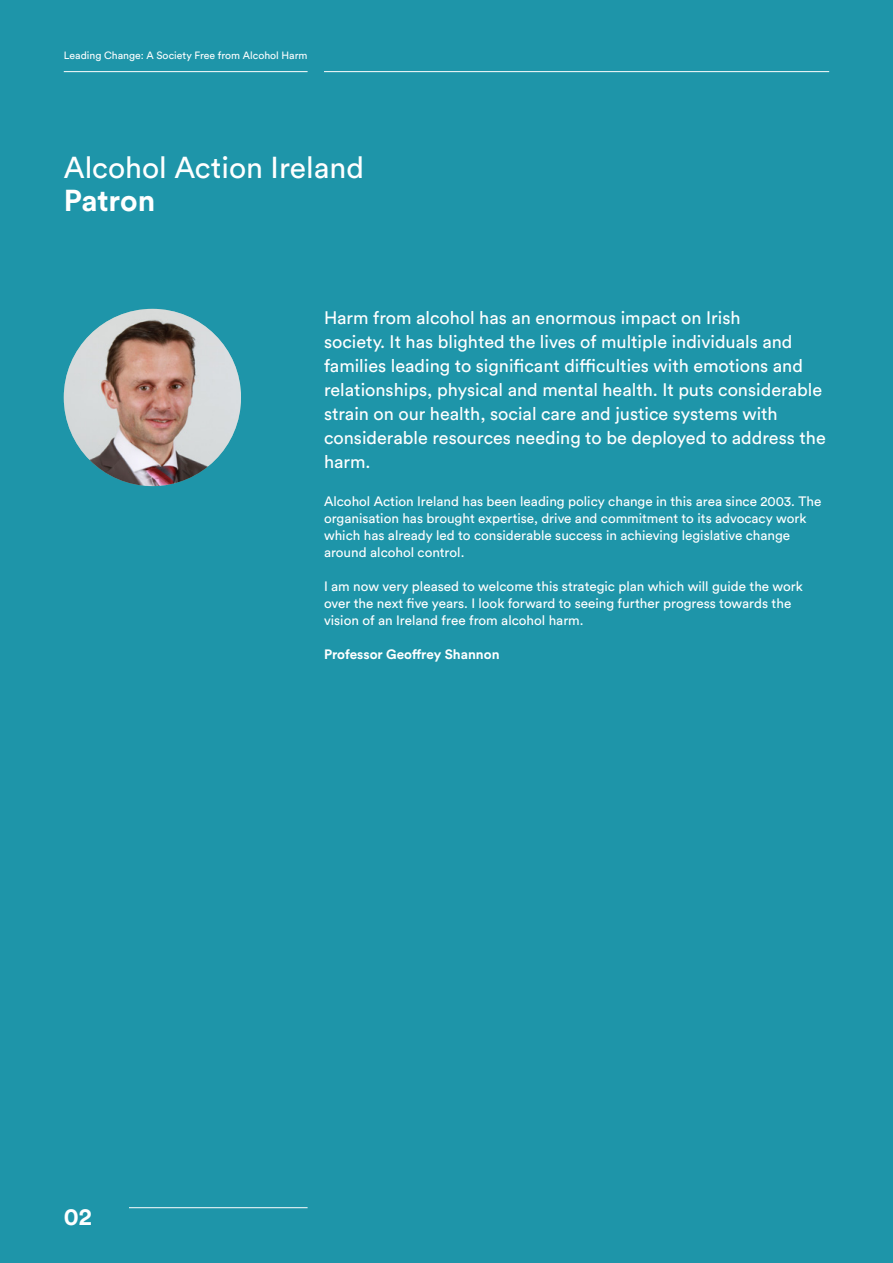
<style>
.page{position:relative;width:893px;height:1263px;background:#1e95a9}
.page>*{position:absolute;margin:0;border:0;box-sizing:border-box;transform-origin:0 0}
.t1{font:30px "Circular Std";color:#fff}
.t2{font:700 30px "Circular Std";letter-spacing:-.005em;color:#fff}
.t3{font:700 24px "Circular Std";color:#fff}
.t4{font:18px/24px "Circular Std";color:#fff}
.t5{font:13.5px/17px "Circular Std";color:#fff}
.t6{font:700 13.5px "Circular Std";color:#fff}
.t7{font:10.5px "Circular Std";color:#fff}
</style>
<div class="page">
<hr style="left:892px;top:0;width:1px;height:1263px;background:#79bab8">
<img style="left:64px;top:309px;width:177px;height:177px;border-radius:89px">
<hr style="left:324px;top:71px;width:505px;height:1px;background:#fff">
<hr style="left:64px;top:71px;width:244px;height:1px;background:#fff">
<hr style="left:129px;top:1207px;width:179px;height:1px;background:#fff">
<p class="t7" style="left:64px;top:49px;width:245px">Leading Change: A Society Free from Alcohol Harm</p>
<h1 class="t1" style="left:64px;top:149px;width:302px">Alcohol Action Ireland</h1>
<h1 class="t2" style="left:64px;top:181px;width:93px">Patron</h1>
<h2 class="t3" style="left:64px;top:1201px;width:29px">02</h2>
<p class="t4" style="left:324px;top:305px;width:503px">Harm from alcohol has an enormous impact on Irish<br>society. It has blighted the lives of multiple individuals and families leading to significant difficulties with emotions and relationships, physical and mental health. It puts considerable strain on our health, social care and justice systems with considerable resources needing to be deployed to address the harm.</p>
<p class="t5" style="left:324px;top:492px;width:499px">Alcohol Action Ireland has been leading policy change in this area since 2003. The organisation has brought expertise, drive and commitment to its advocacy work which has already led to considerable success in achieving legislative change around alcohol control.</p>
<p class="t5" style="left:324px;top:577px;width:480px">I am now very pleased to welcome this strategic plan which will guide the work over the next five years. I look forward to seeing further progress towards the vision of an Ireland free from alcohol harm.</p>
<p class="t6" style="left:324px;top:645px;width:177px">Professor Geoffrey Shannon</p>
</div>
